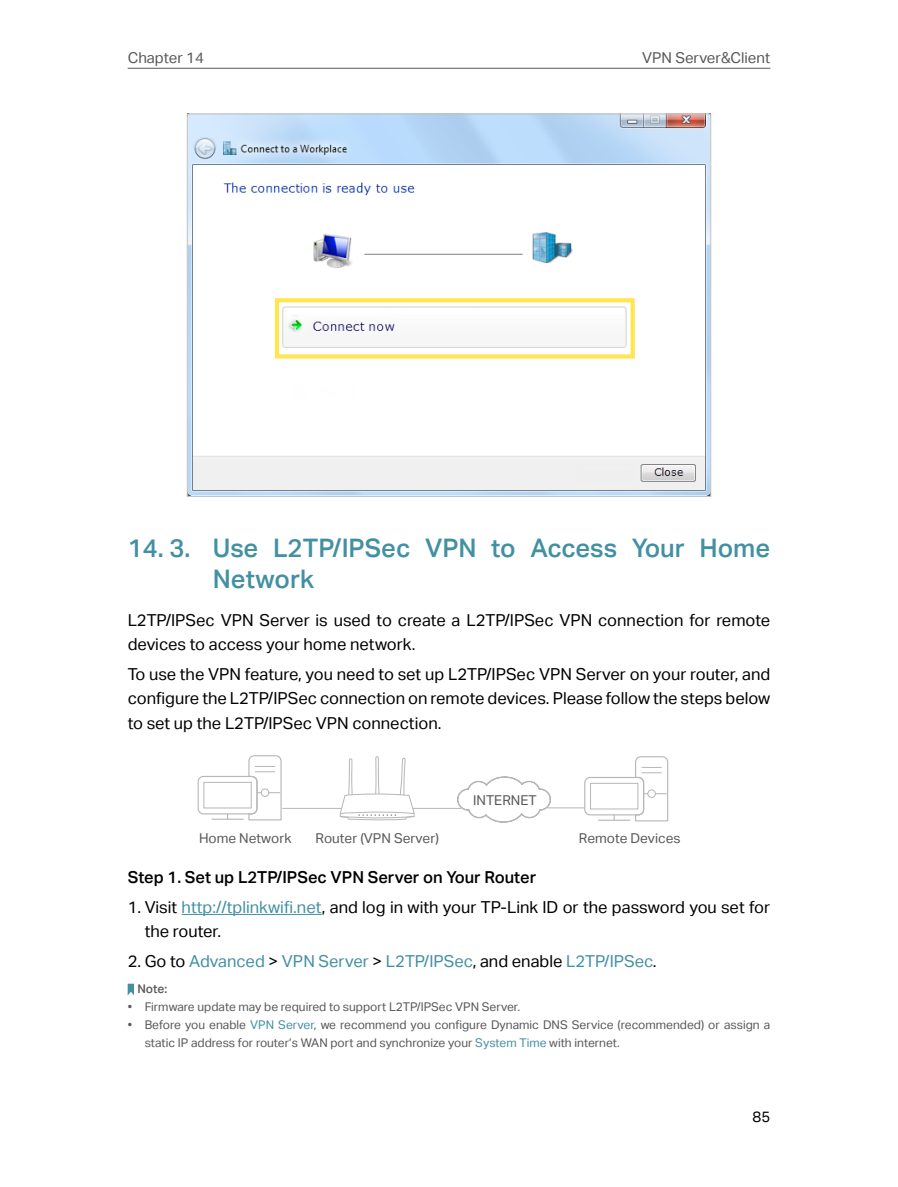
<style>
.page{position:relative;width:898px;height:1187px;background:#fff}
.page>*{position:absolute;margin:0;border:0;box-sizing:border-box;transform-origin:0 0}
.t1{font:25.5px/30.6px "TP Link Aktiv Medium";color:#4290a2}
.t2{font:16.5px/24px "TP Link Aktiv Regular";color:#000}
.t3{font:16.5px "TP Link Aktiv Regular";color:#4290a2}
.t4{font:16.5px "TP Link Aktiv Medium";color:#000}
.t5{font:15px "TP Link Aktiv Regular";color:#595757}
.t6{font:15px "TP Link Aktiv Regular";color:#000}
.t7{font:13.65px "TP Link Aktiv Regular";color:#5a5757}
.t8{font:12px/18px "TP Link Aktiv Regular";color:#595757}
.t9{font:12px "TP Link Aktiv Medium";color:#595757}
.s1{color:#4290a2}
.s2{color:#000}
</style>
<div class="page">
<hr style="left:128px;top:68px;width:642px;height:1px;background:#595757">
<hr style="left:181px;top:914px;width:140px;height:1px;background:#4290a2">
<img style="left:189px;top:116px;width:519px;height:378px">
<div style="left:197px;top:775px;width:60px;height:39px;border:1px solid #b5b6b6;border-radius:5px"></div>
<hr style="left:211px;top:818px;width:32px;height:1px;background:#b5b6b6">
<div style="left:204px;top:782px;width:47px;height:26px;border:1px solid #b5b6b6"></div>
<svg style="left:248px;top:755px;width:34px;height:66px"></svg>
<div style="left:584px;top:776px;width:60px;height:39px;border:1px solid #b5b6b6;border-radius:5px"></div>
<hr style="left:598px;top:819px;width:32px;height:1px;background:#b5b6b6">
<div style="left:590px;top:783px;width:47px;height:26px;border:1px solid #b5b6b6"></div>
<svg style="left:634px;top:756px;width:34px;height:66px"></svg>
<svg style="left:457px;top:776px;width:94px;height:47px"></svg>
<hr style="left:282px;top:808px;width:59px;height:1px;background:#b5b6b6">
<hr style="left:412px;top:808px;width:49px;height:1px;background:#b5b6b6">
<hr style="left:547px;top:807px;width:37px;height:1px;background:#b5b6b6">
<svg style="left:339px;top:756px;width:76px;height:64px"></svg>
<svg style="left:128px;top:983px;width:6px;height:12px"></svg>
<p class="t5" style="left:128px;top:49px;width:78px">Chapter 14</p>
<p class="t5" style="left:641px;top:49px;width:130px">VPN Server&amp;Client</p>
<h1 class="t1" style="left:213px;top:533px;width:558px;text-indent:-85px">14. 3. Use L2TP/IPSec VPN to Access Your Home<br>Network</h1>
<p class="t2" style="left:128px;top:608px;width:644px">L2TP/IPSec VPN Server is used to create a L2TP/IPSec VPN connection for remote devices to access your home network.</p>
<p class="t2" style="left:128px;top:662px;width:644px;text-align:justify">To use the VPN feature, you need to set up L2TP/IPSec VPN Server on your router, and configure the L2TP/IPSec connection on remote devices. Please follow the steps below to set up the L2TP/IPSec VPN connection.</p>
<p class="t7" style="left:473px;top:791px;width:65px">INTERNET</p>
<p class="t7" style="left:199px;top:830px;width:94px">Home Network</p>
<p class="t7" style="left:315px;top:830px;width:125px">Router (VPN Server)</p>
<p class="t7" style="left:578px;top:830px;width:103px">Remote Devices</p>
<p class="t4" style="left:128px;top:867px;width:410px">Step 1. Set up L2TP/IPSec VPN Server on Your Router</p>
<p class="t2" style="left:145px;top:895px;width:627px;text-indent:-17px">1. Visit <span class="s1">http://tplinkwifi.net</span>, and log in with your TP-Link ID or the password you set for the router.</p>
<p class="t3" style="left:128px;top:951px;width:530px"><span class="s2">2. Go to</span> Advanced <span class="s2">&gt;</span> VPN Server <span class="s2">&gt;</span> L2TP/IPSec<span class="s2">, and enable</span> L2TP/IPSec<span class="s2">.</span></p>
<p class="t9" style="left:137px;top:982px;width:31px">Note:</p>
<p class="t8" style="left:128px;top:998px;width:394px">• Firmware update may be required to support L2TP/IPSec VPN Server.</p>
<p class="t8" style="left:145px;top:1016px;width:627px;text-indent:-17px">• Before you enable <span class="s1">VPN Server</span>, we recommend you configure Dynamic DNS Service (recommended) or assign a static IP address for router’s WAN port and synchronize your <span class="s1">System Time</span> with internet.</p>
<p class="t6" style="left:752px;top:1107px;width:19px">85</p>
</div>
